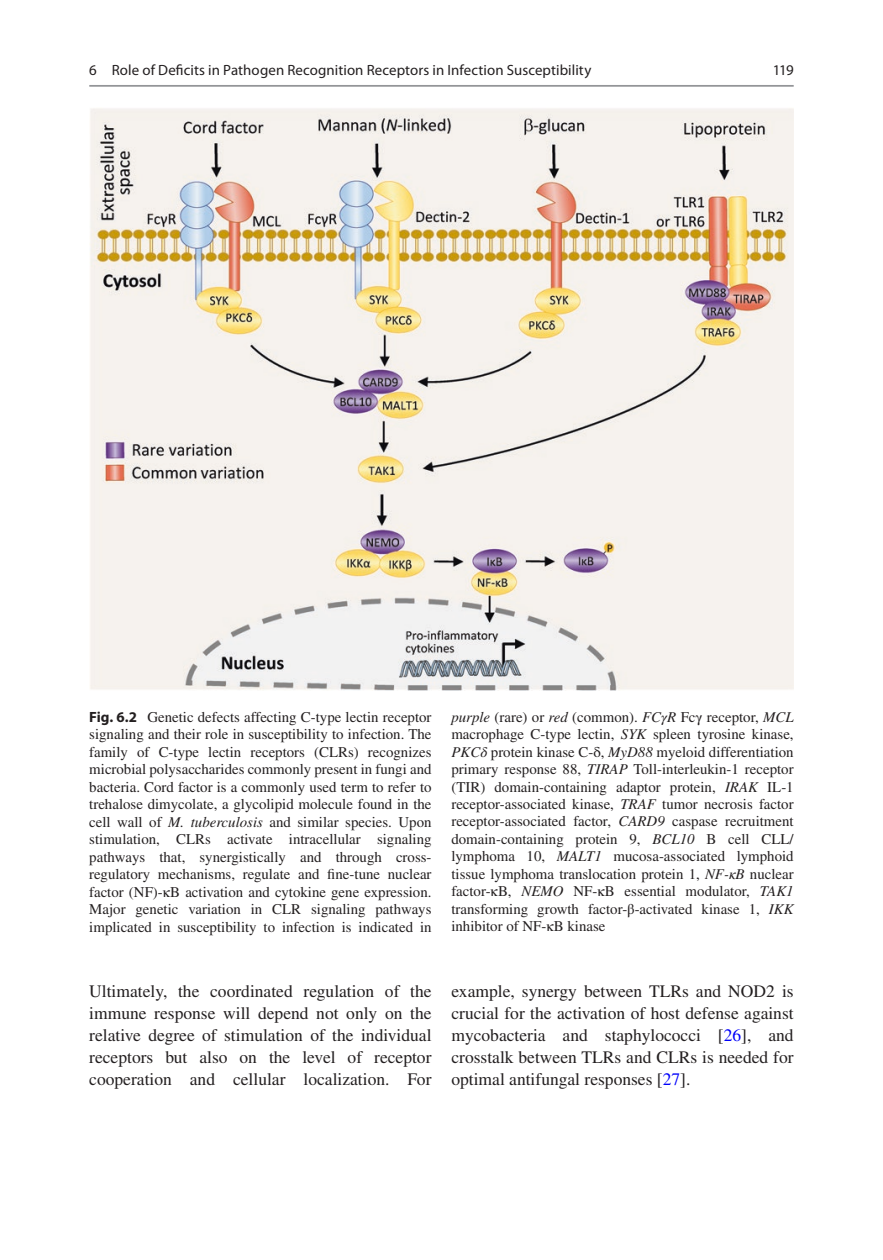
<style>
.page{position:relative;width:883px;height:1260px;background:#fff}
.page>*{position:absolute;margin:0;border:0;box-sizing:border-box;transform-origin:0 0}
.t1{font:17.5px/21.9px "Ffyjxx Times LT Std";color:#231f20;text-align:justify}
.t2{font:14.88px/17.5px "Ffyjxx Times LT Std";color:#231f20;text-align:justify}
.t3{font:14.88px "Lmlswk Myriad Pro";letter-spacing:.005em;color:#231f20}
.t4{font:14.88px "Rqfnjp Myriad Pro";color:#231f20}
.s1{font-family:"Mdjnws Myriad Pro";font-weight:700}
.s2{font-family:"Xljrgn Times LT Std";font-style:italic}
.s3{font-family:"Vxssnl STIX General"}
.s4{font-family:"Nnpgcc STIX General";font-style:italic}
.s5{color:#0000fa}
</style>
<div class="page">
<img style="left:90px;top:108px;width:704px;height:582px">
<hr style="left:89px;top:85px;width:705px;height:2px;background:#939598">
<p class="t3" style="left:89px;top:61px;width:504px">6 Role of Deficits in Pathogen Recognition Receptors in Infection Susceptibility</p>
<p class="t4" style="left:773px;top:61px;width:22px">119</p>
<p class="t2" style="left:89px;top:708px;width:344px"><span class="s1">Fig. 6.2</span> Genetic defects affecting C-type lectin receptor signaling and their role in susceptibility to infection. The family of C-type lectin receptors (CLRs) recognizes microbial polysaccharides commonly present in fungi and bacteria. Cord factor is a commonly used term to refer to trehalose dimycolate, a glycolipid molecule found in the cell wall of <span class="s2">M. tuberculosis</span> and similar species. Upon stimulation, CLRs activate intracellular signaling pathways that, synergistically and through cross&shy;regulatory mechanisms, regulate and fine-tune nuclear factor (NF)-<span class="s3">κ</span>B activation and cytokine gene expression.<br>Major genetic variation in CLR signaling pathways implicated in susceptibility to infection is indicated in</p>
<p class="t2" style="left:451px;top:708px;width:344px"><span class="s2">purple</span> (rare) or <span class="s2">red</span> (common). <span class="s2">FC</span><span class="s4">γ</span><span class="s2">R</span> Fc<span class="s3">γ</span> receptor, <span class="s2">MCL </span>macrophage C-type lectin, <span class="s2">SYK</span> spleen tyrosine kinase, <span class="s2">PKC</span><span class="s4">δ</span> protein kinase C-<span class="s3">δ</span>, <span class="s2">MyD88</span> myeloid differentiation primary response 88, <span class="s2">TIRAP</span> Toll-interleukin-1 receptor (TIR) domain-containing adaptor protein, <span class="s2">IRAK</span> IL-1 receptor-associated kinase, <span class="s2">TRAF</span> tumor necrosis factor receptor-associated factor, <span class="s2">CARD9</span> caspase recruitment domain-containing protein 9, <span class="s2">BCL10</span> B cell CLL/ lymphoma 10, <span class="s2">MALT1</span> mucosa-associated lymphoid tissue lymphoma translocation protein 1, <span class="s2">NF-</span><span class="s4">κ</span><span class="s2">B</span> nuclear factor-<span class="s3">κ</span>B, <span class="s2">NEMO</span> NF-<span class="s3">κ</span>B essential modulator, <span class="s2">TAK1 </span>transforming growth factor-<span class="s3">β</span>-activated kinase 1, <span class="s2">IKK </span>inhibitor of NF-<span class="s3">κ</span>B kinase</p>
<p class="t1" style="left:89px;top:980px;width:344px">Ultimately, the coordinated regulation of the immune response will depend not only on the relative degree of stimulation of the individual receptors but also on the level of receptor cooperation and cellular localization. For</p>
<p class="t1" style="left:451px;top:980px;width:344px">example, synergy between TLRs and NOD2 is crucial for the activation of host defense against mycobacteria and staphylococci [<span class="s5">26</span>], and crosstalk between TLRs and CLRs is needed for optimal antifungal responses [<span class="s5">27</span>].</p>
</div>
